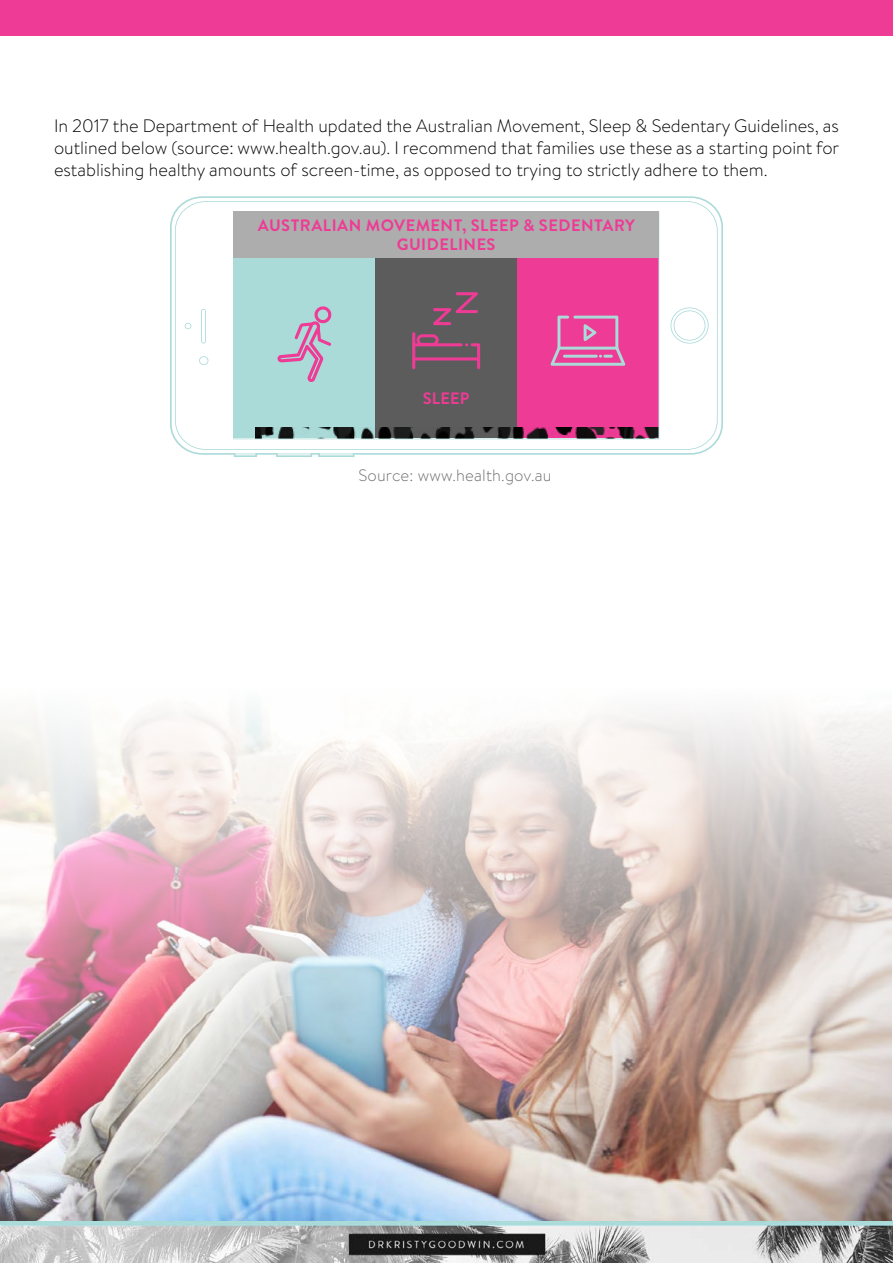
<style>
.page{position:relative;width:893px;height:1263px;background:#fff}
.page>*{position:absolute;margin:0;border:0;box-sizing:border-box;transform-origin:0 0}
.t1{font:300 18px/21.6px "Brandon Text";color:#000;text-align:justify}
.t2{font:700 16.5px/19.5px "Brandon Text";letter-spacing:.03em;color:#ee3b95;text-align:center}
.t3{font:300 16.5px "Brandon Text";letter-spacing:.01em;color:#6e6e71}
</style>
<div class="page">
<img style="left:0;top:1220px;width:893px;height:43px">
<svg style="left:170px;top:196px;width:553px;height:261px"></svg>
<div style="left:234px;top:211px;width:425px;height:47px;background:#adadad"></div>
<div style="left:0;top:0;width:893px;height:36px;background:#ee3b95"></div>
<img style="left:0;top:707px;width:891px;height:513px">
<p class="t1" style="left:54px;top:115px;width:787px">In 2017 the Department of Health updated the Australian Movement, Sleep &amp; Sedentary Guidelines, as outlined below (source: www.health.gov.au). I recommend that families use these as a starting point for establishing healthy amounts of screen-time, as opposed to trying to strictly adhere to them.</p>
<p class="t2" style="left:258px;top:215px;width:379px">AUSTRALIAN MOVEMENT, SLEEP &amp; SEDENTARY<br>GUIDELINES</p>
<p class="t2" style="left:423px;top:388px;width:48px">SLEEP</p>
<p class="t3" style="left:358px;top:464px;width:195px">Source: www.health.gov.au</p>
</div>
